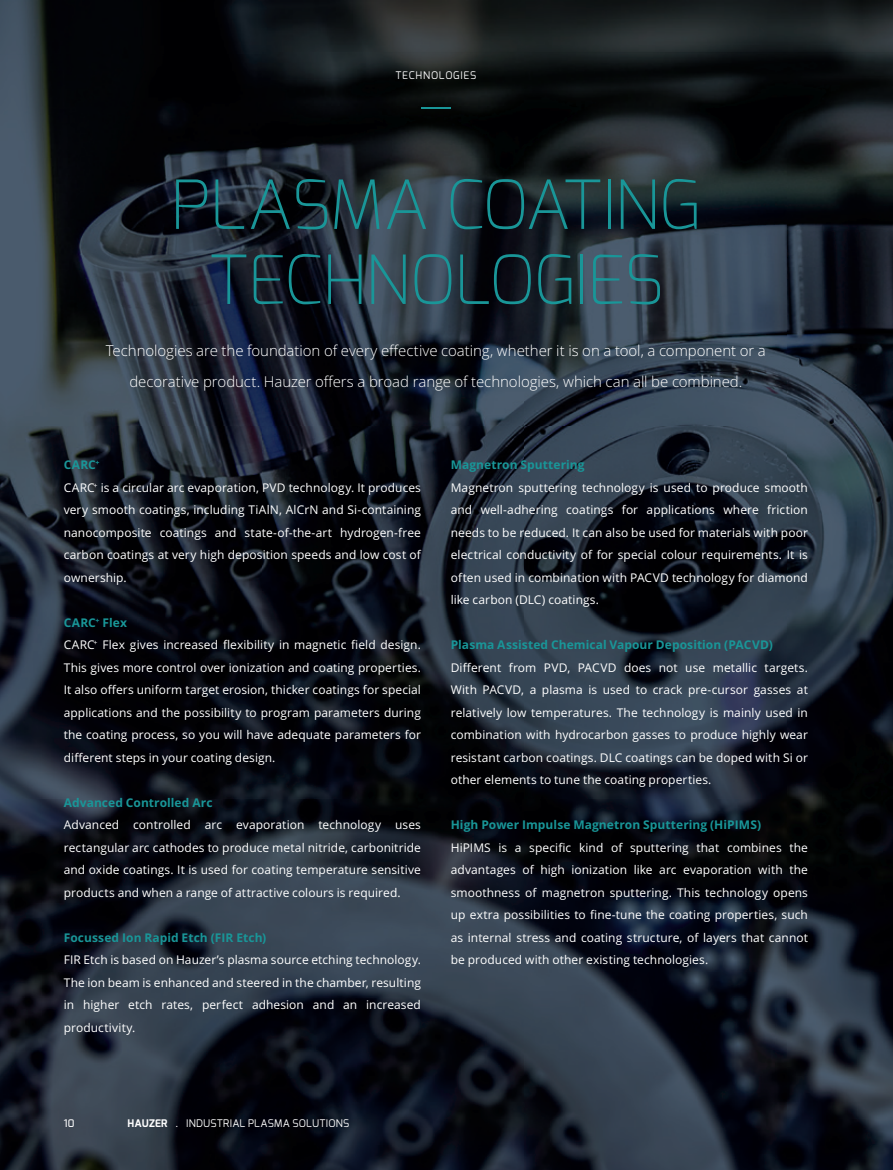
<style>
.page{position:relative;width:893px;height:1170px;background:#fff}
.page>*{position:absolute;margin:0;border:0;box-sizing:border-box;transform-origin:0 0}
.t1{font:200 67.5px/75px "Exo";letter-spacing:-.015em;color:#199698;text-align:center}
.t2{font:300 15px/30px "Open Sans";letter-spacing:-.005em;color:#fff;text-align:center}
.t3{font:12px/22.5px "Open Sans";letter-spacing:.005em;color:#fff;text-align:justify}
.t4{font:700 12px "Open Sans";letter-spacing:.005em;color:#199698}
.t5{font:10.5px "Exo";letter-spacing:.025em;color:#fff}
.t6{font:10.5px "Exo";letter-spacing:.075em;color:#fff}
.t7{font:500 10.5px "Exo";color:#fff}
.s1{font-weight:700;color:#199698}
.s2{font-weight:700}
</style>
<div class="page">
<img style="left:0;top:0;width:893px;height:1169px">
<hr style="left:421px;top:108px;width:30px;height:1px;background:#199698">
<p class="t6" style="left:395px;top:68px;width:82px">TECHNOLOGIES</p>
<h1 class="t1" style="left:171px;top:167px;width:531px">PLASMA COATING<br>TECHNOLOGIES</h1>
<p class="t2" style="left:106px;top:335px;width:662px">Technologies are the foundation of every effective coating, whether it is on a tool, a component or a decorative product. Hauzer offers a broad range of technologies, which can all be combined.</p>
<p class="t3" style="left:64px;top:453px;width:359px;text-align:left"><span class="s1">CARC</span><sup>+<br></sup>CARC<sup>+</sup> is a circular arc evaporation, PVD technology. It produces very smooth coatings, including TiAlN, AlCrN and Si-containing nanocomposite coatings and state-of-the-art hydrogen-free carbon coatings at very high deposition speeds and low cost of ownership.</p>
<p class="t3" style="left:64px;top:610px;width:359px;text-align:left"><span class="s1">CARC</span><sup>+</sup> <span class="s1">Flex<br></span>CARC<sup>+</sup> Flex gives increased flexibility in magnetic field design.<br>This gives more control over ionization and coating properties.<br>It also offers uniform target erosion, thicker coatings for special applications and the possibility to program parameters during the coating process, so you will have adequate parameters for different steps in your coating design.</p>
<p class="t4" style="left:64px;top:793px;width:150px">Advanced Controlled Arc</p>
<p class="t3" style="left:64px;top:813px;width:359px">Advanced controlled arc evaporation technology uses rectangular arc cathodes to produce metal nitride, carbonitride and oxide coatings. It is used for coating temperature sensitive products and when a range of attractive colours is required.</p>
<p class="t4" style="left:64px;top:928px;width:204px">Focussed Ion Rapid Etch (FIR Etch)</p>
<p class="t3" style="left:64px;top:948px;width:359px">FIR Etch is based on Hauzer’s plasma source etching technology.<br>The ion beam is enhanced and steered in the chamber, resulting in higher etch rates, perfect adhesion and an increased productivity.</p>
<p class="t4" style="left:451px;top:456px;width:135px">Magnetron Sputtering</p>
<p class="t3" style="left:451px;top:475px;width:359px">Magnetron sputtering technology is used to produce smooth and well-adhering coatings for applications where friction needs to be reduced. It can also be used for materials with poor electrical conductivity of for special colour requirements. It is often used in combination with PACVD technology for diamond like carbon (DLC) coatings.</p>
<p class="t4" style="left:451px;top:636px;width:324px">Plasma Assisted Chemical Vapour Deposition (PACVD)</p>
<p class="t3" style="left:451px;top:655px;width:359px">Different from PVD, PACVD does not use metallic targets.<br>With PACVD, a plasma is used to crack pre-cursor gasses at relatively low temperatures. The technology is mainly used in combination with hydrocarbon gasses to produce highly wear resistant carbon coatings. DLC coatings can be doped with Si or other elements to tune the coating properties.</p>
<p class="t4" style="left:451px;top:816px;width:312px">High Power Impulse Magnetron Sputtering (HiPIMS)</p>
<p class="t3" style="left:451px;top:835px;width:359px">HiPIMS is a specific kind of sputtering that combines the advantages of high ionization like arc evaporation with the smoothness of magnetron sputtering. This technology opens up extra possibilities to fine-tune the coating properties, such as internal stress and coating structure, of layers that cannot be produced with other existing technologies.</p>
<p class="t7" style="left:64px;top:1116px;width:12px">10</p>
<p class="t5" style="left:128px;top:1116px;width:223px"><span class="s2">HAUZER</span> . INDUSTRIAL PLASMA SOLUTIONS</p>
</div>
